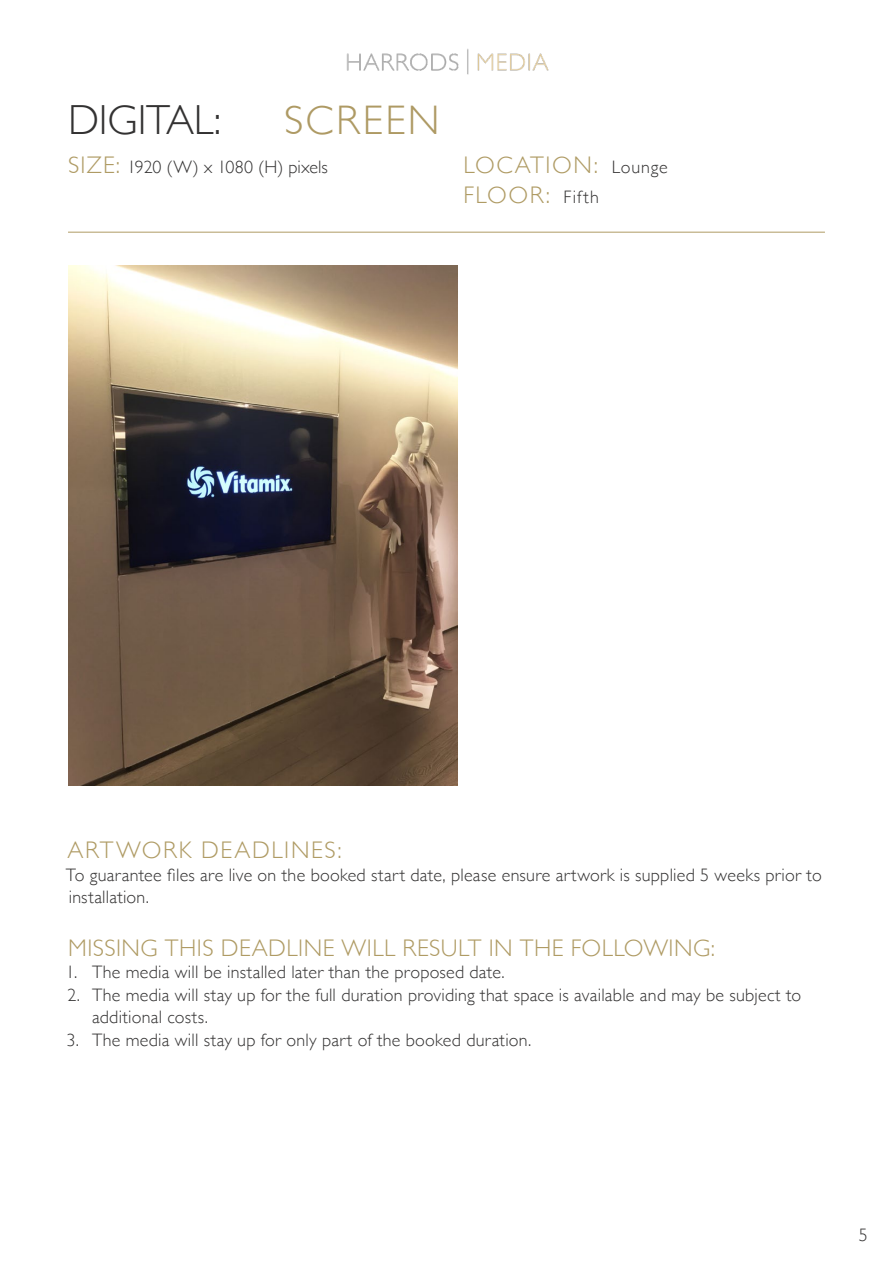
<style>
.page{position:relative;width:893px;height:1263px;background:#fff}
.page>*{position:absolute;margin:0;border:0;box-sizing:border-box;transform-origin:0 0}
.t1{font:300 42px "Gill Sans";letter-spacing:-.005em;color:#333232}
.t2{font:300 41.25px "Gill Sans";letter-spacing:.055em;color:#ae9a64}
.t3{font:300 24px "Gill Sans";letter-spacing:.025em;color:#af9b64}
.t4{font:300 24px/30px "Gill Sans";letter-spacing:.065em;color:#af9b64}
.t5{font:300 24px "Gill Sans";letter-spacing:.07em;color:#af9b64}
.t6{font:300 18px/22.5px "Gill Sans";letter-spacing:.015em;color:#333232}
.s1{font-size:24px;color:#af9b64}
.s2{font-size:18px;color:#333232}
</style>
<div class="page">
<img style="left:346px;top:48px;width:203px;height:27px">
<hr style="left:68px;top:232px;width:757px;height:1px;background:#af9b64">
<img style="left:68px;top:266px;width:390px;height:519px">
<h1 class="t1" style="left:68px;top:87px;width:155px">DIGITAL:</h1>
<h2 class="t2" style="left:284px;top:88px;width:157px">SCREEN</h2>
<p class="t6" style="left:68px;top:155px;width:261px"><span class="s1">SIZE:</span> 1920 (W) x 1080 (H) pixels</p>
<h3 class="t4" style="left:463px;top:149px;width:206px">LOCATION: <span class="s2">Lounge<br></span>FLOOR: <span class="s2">Fifth</span></h3>
<h3 class="t5" style="left:67px;top:831px;width:276px">ARTWORK DEADLINES:</h3>
<p class="t6" style="left:66px;top:863px;width:757px">To guarantee files are live on the booked start date, please ensure artwork is supplied 5 weeks prior to installation.</p>
<h3 class="t3" style="left:68px;top:929px;width:648px">MISSING THIS DEADLINE WILL RESULT IN THE FOLLOWING:</h3>
<p class="t6" style="left:66px;top:960px;width:440px">1. The media will be installed later than the proposed date.</p>
<p class="t6" style="left:92px;top:983px;width:711px;text-indent:-25px">2. The media will stay up for the full duration providing that space is available and may be subject to additional costs.</p>
<p class="t6" style="left:66px;top:1028px;width:466px">3. The media will stay up for only part of the booked duration.</p>
<p class="t6" style="left:859px;top:1223px;width:10px">5</p>
</div>
